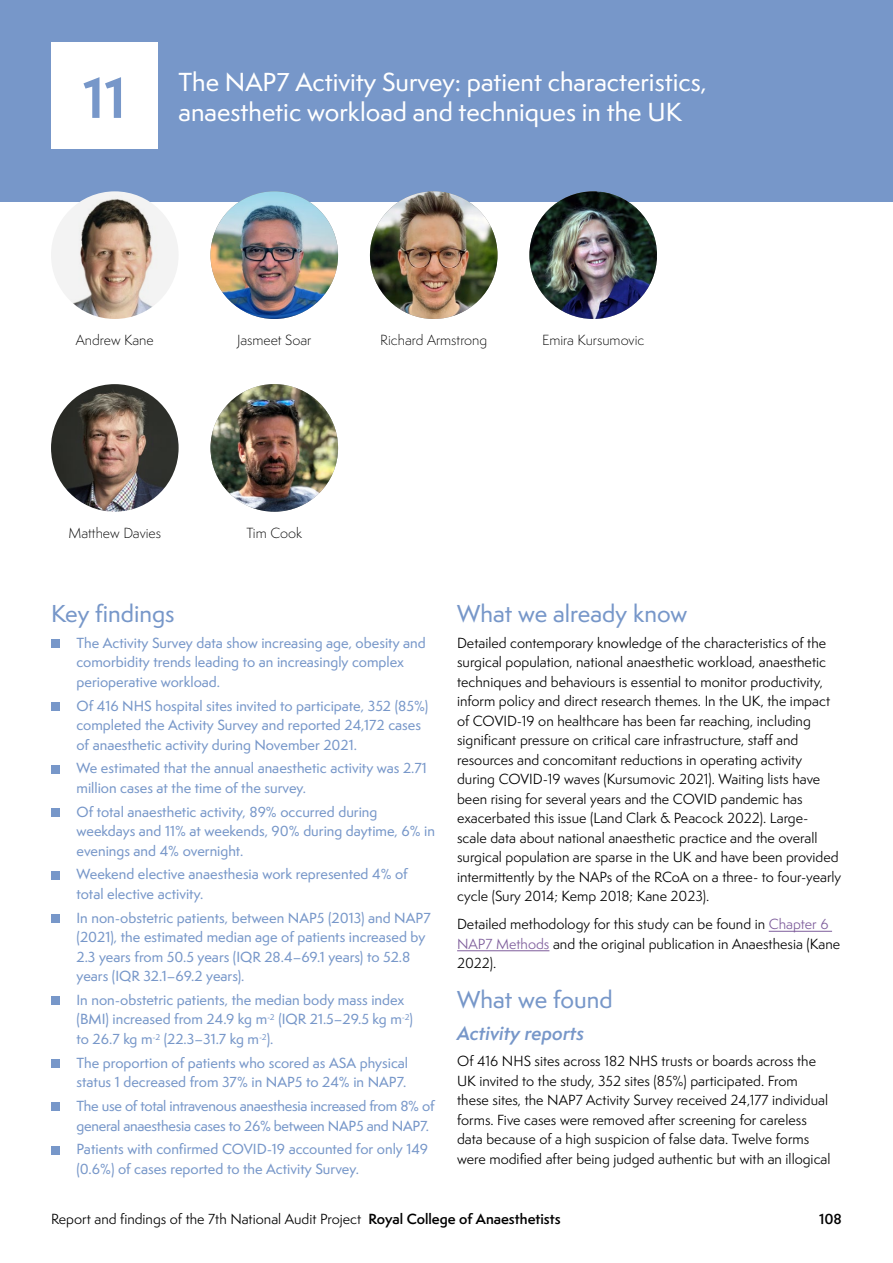
<style>
.page{position:relative;width:893px;height:1263px;background:#fff}
.page>*{position:absolute;margin:0;border:0;box-sizing:border-box;transform-origin:0 0}
.t1{font:700 52.5px "Semplicita Pro";color:#7797c9}
.t2{font:500 24px/30px "Semplicita Pro";color:#fff}
.t3{font:500 22.5px "Semplicita Pro";color:#7797c9}
.t4{font:italic 600 18px "Semplicita Pro";color:#7797c9}
.t5{font:13.5px/19.5px "Semplicita Pro";color:#000}
.t6{font:500 13.5px/19.5px "Semplicita Pro";color:#7797c9}
.t7{font:500 13.5px/19.5px "Semplicita Pro";letter-spacing:-.02em;color:#7797c9}
.t8{font:300 13.5px "Semplicita Pro";color:#000}
.t9{font:600 13.5px "Semplicita Pro";color:#000}
.s1{color:#7e5d9b}
.s2{font-weight:600}
</style>
<div class="page">
<div style="left:0;top:0;width:893px;height:202px;background:#7797c9"></div>
<div style="left:51px;top:43px;width:106px;height:106px;background:#fff"></div>
<img style="left:210px;top:384px;width:128px;height:128px;border-radius:64px">
<div style="left:51px;top:191px;width:128px;height:128px;background:#f3f3f3;border-radius:50%"></div>
<img style="left:73px;top:191px;width:83px;height:128px">
<img style="left:370px;top:191px;width:127px;height:128px;border-radius:64px">
<img style="left:529px;top:191px;width:128px;height:128px;border-radius:64px">
<img style="left:210px;top:191px;width:128px;height:128px;border-radius:64px">
<div style="left:51px;top:639px;width:9px;height:9px;background:#7797c9"></div>
<div style="left:51px;top:702px;width:9px;height:9px;background:#7797c9"></div>
<div style="left:51px;top:765px;width:9px;height:8px;background:#7797c9"></div>
<div style="left:51px;top:808px;width:9px;height:9px;background:#7797c9"></div>
<div style="left:51px;top:871px;width:9px;height:8px;background:#7797c9"></div>
<div style="left:51px;top:914px;width:9px;height:9px;background:#7797c9"></div>
<div style="left:51px;top:996px;width:9px;height:9px;background:#7797c9"></div>
<div style="left:51px;top:1059px;width:9px;height:9px;background:#7797c9"></div>
<div style="left:51px;top:1102px;width:9px;height:9px;background:#7797c9"></div>
<div style="left:51px;top:1146px;width:9px;height:8px;background:#7797c9"></div>
<hr style="left:769px;top:931px;width:63px;height:1px;background:#7e5d9b">
<hr style="left:457px;top:950px;width:92px;height:1px;background:#7e5d9b">
<img style="left:51px;top:384px;width:128px;height:128px;border-radius:64px">
<h1 class="t1" style="left:83px;top:59px;width:45px">11</h1>
<h2 class="t2" style="left:179px;top:67px;width:530px">The NAP7 Activity Survey: patient characteristics, anaesthetic workload and techniques in the UK</h2>
<p class="t8" style="left:76px;top:331px;width:79px">Andrew Kane</p>
<p class="t8" style="left:237px;top:331px;width:76px">Jasmeet Soar</p>
<p class="t8" style="left:380px;top:331px;width:109px">Richard Armstrong</p>
<p class="t8" style="left:542px;top:331px;width:104px">Emira Kursumovic</p>
<p class="t8" style="left:68px;top:523px;width:94px">Matthew Davies</p>
<p class="t8" style="left:247px;top:523px;width:57px">Tim Cook</p>
<h3 class="t3" style="left:51px;top:598px;width:125px">Key findings</h3>
<p class="t6" style="left:77px;top:633px;width:351px">The Activity Survey data show increasing age, obesity and comorbidity trends leading to an increasingly complex perioperative workload.</p>
<p class="t6" style="left:77px;top:696px;width:353px">Of 416 NHS hospital sites invited to participate, 352 (85%) completed the Activity Survey and reported 24,172 cases of anaesthetic activity during November 2021.</p>
<p class="t6" style="left:77px;top:758px;width:352px">We estimated that the annual anaesthetic activity was 2.71 million cases at the time of the survey.</p>
<p class="t6" style="left:77px;top:802px;width:360px">Of total anaesthetic activity, 89% occurred during weekdays and 11% at weekends, 90% during daytime, 6% in evenings and 4% overnight.</p>
<p class="t6" style="left:77px;top:864px;width:333px">Weekend elective anaesthesia work represented 4% of total elective activity.</p>
<p class="t6" style="left:77px;top:908px;width:356px">In non-obstetric patients, between NAP5 (2013) and NAP7 (2021), the estimated median age of patients increased by 2.3 years from 50.5 years (IQR 28.4–69.1 years) to 52.8 years (IQR 32.1–69.2 years).</p>
<p class="t6" style="left:77px;top:990px;width:338px">In non-obstetric patients, the median body mass index (BMI) increased from 24.9 kg m<sup>-2</sup> (IQR 21.5–29.5 kg m<sup>-2</sup>) to 26.7 kg m<sup>-2</sup> (22.3–31.7 kg m<sup>-2</sup>).</p>
<p class="t6" style="left:77px;top:1053px;width:333px">The proportion of patients who scored as ASA physical status 1 decreased from 37% in NAP5 to 24% in NAP7.</p>
<p class="t7" style="left:77px;top:1096px;width:359px">The use of total intravenous anaesthesia increased from 8% of general anaesthesia cases to 26% between NAP5 and NAP7.</p>
<p class="t6" style="left:77px;top:1139px;width:353px">Patients with confirmed COVID-19 accounted for only 149 (0.6%) of cases reported to the Activity Survey.</p>
<h3 class="t3" style="left:457px;top:598px;width:232px">What we already know</h3>
<p class="t5" style="left:457px;top:633px;width:386px">Detailed contemporary knowledge of the characteristics of the surgical population, national anaesthetic workload, anaesthetic techniques and behaviours is essential to monitor productivity, inform policy and direct research themes. In the UK, the impact of COVID-19 on healthcare has been far reaching, including significant pressure on critical care infrastructure, staff and resources and concomitant reductions in operating activity during COVID-19 waves (Kursumovic 2021). Waiting lists have been rising for several years and the COVID pandemic has exacerbated this issue (Land Clark &amp; Peacock 2022). Large&shy;scale data about national anaesthetic practice and the overall surgical population are sparse in the UK and have been provided intermittently by the NAPs of the RCoA on a three- to four-yearly cycle (Sury 2014; Kemp 2018; Kane 2023).</p>
<p class="t5" style="left:457px;top:914px;width:384px">Detailed methodology for this study can be found in <span class="s1">Chapter 6<br>NAP7 Methods</span> and the original publication in Anaesthesia (Kane<br>2022).</p>
<h3 class="t3" style="left:457px;top:984px;width:157px">What we found</h3>
<h3 class="t4" style="left:457px;top:1020px;width:129px">Activity reports</h3>
<p class="t5" style="left:457px;top:1051px;width:375px">Of 416 NHS sites across 182 NHS trusts or boards across the UK invited to the study, 352 sites (85%) participated. From these sites, the NAP7 Activity Survey received 24,177 individual forms. Five cases were removed after screening for careless data because of a high suspicion of false data. Twelve forms were modified after being judged authentic but with an illogical</p>
<p class="t5" style="left:51px;top:1208px;width:511px">Report and findings of the 7th National Audit Project <span class="s2">Royal College of Anaesthetists</span></p>
<p class="t9" style="left:819px;top:1208px;width:24px">108</p>
</div>
